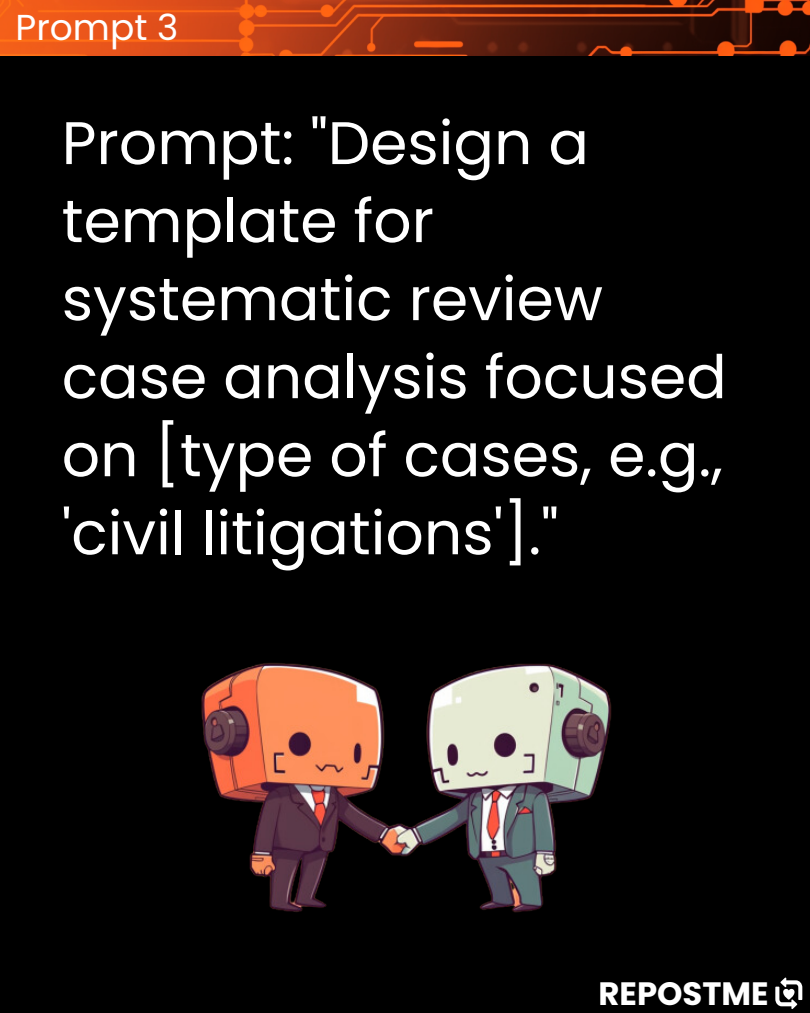
<style>
.page{position:relative;width:810px;height:1013px;background:#fff}
.page>*{position:absolute;margin:0;border:0;box-sizing:border-box;transform-origin:0 0}
.t1{font:60px/78px "Poppins";color:#fff}
.t2{font:36px "Poppins";color:#fff}
.t3{font:700 32.3px "Poppins";color:#fff}
</style>
<div class="page">
<div style="left:0;top:0;width:810px;height:1012px;background:#000"></div>
<img style="left:0;top:0;width:810px;height:55px">
<svg style="left:775px;top:977px;width:27px;height:32px"></svg>
<img style="left:201px;top:663px;width:411px;height:250px">
<p class="t2" style="left:16px;top:2px;width:164px">Prompt 3</p>
<p class="t1" style="left:62px;top:104px;width:667px">Prompt: "Design a template for systematic review case analysis focused on [type of cases, e.g., 'civil litigations']."</p>
<p class="t3" style="left:598px;top:970px;width:172px">REPOSTME</p>
</div>
